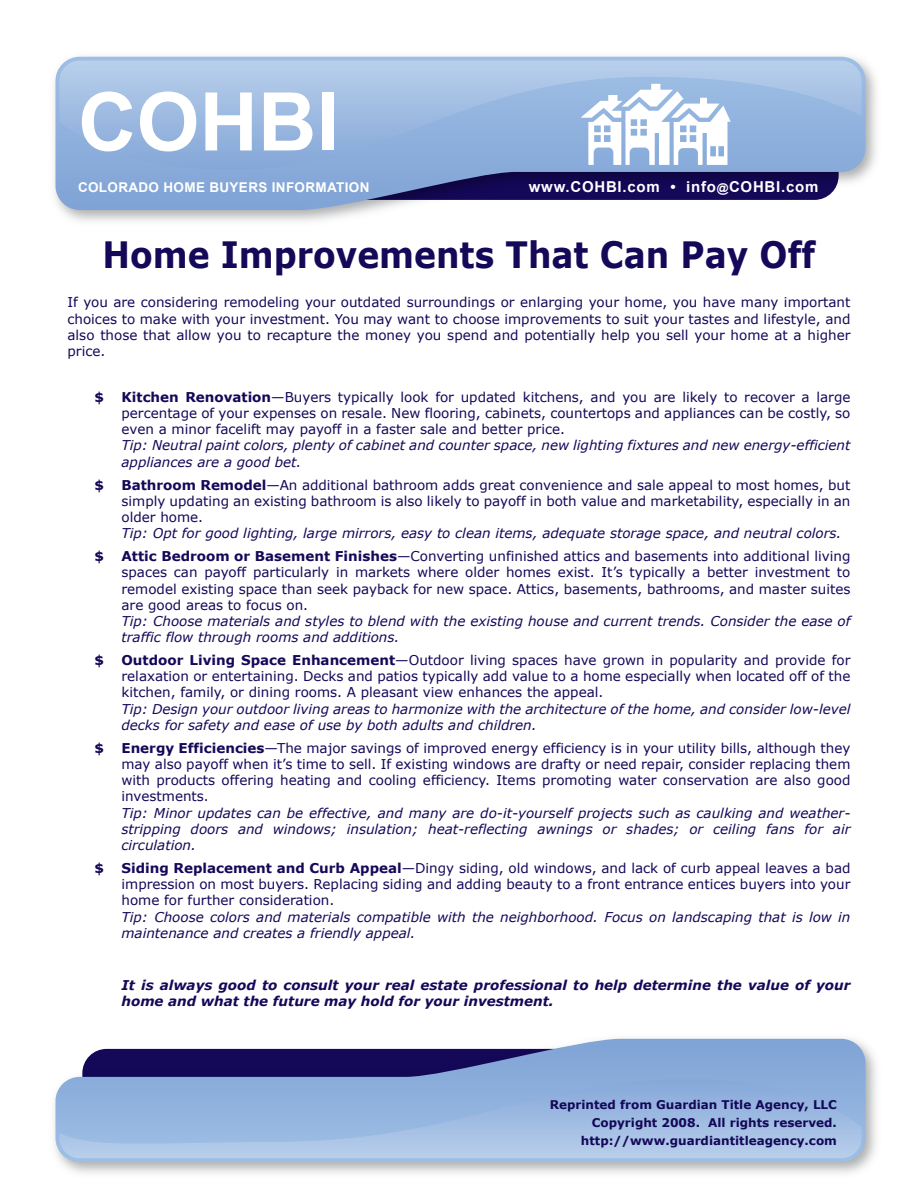
<style>
.page{position:relative;width:918px;height:1188px;background:#fff}
.page>*{position:absolute;margin:0;border:0;box-sizing:border-box;transform-origin:0 0}
.t1{font:700 81px "Arial";color:#fff}
.t2{font:700 36.3px "Verdana";color:#140858;scale:.91 1}
.t3{font:700 15px "Arial";letter-spacing:.05em;color:#fff}
.t4{font:13.5px/16.2px "Verdana";color:#140858;text-align:justify}
.t5{font:italic 13.5px/16.2px "Verdana";color:#140858}
.t6{font:italic 700 13.5px/16.2px "Verdana";color:#140858}
.t7{font:700 13.5px "Arial";letter-spacing:.025em;color:#fff}
.t8{font:700 13.5px "Verdana";color:#140858}
.t9{font:700 12px/18px "Verdana";color:#140858;text-align:right}
.s1{font-size:12px}
.s2{font-weight:700}
</style>
<div class="page">
<svg style="left:56px;top:1039px;width:810px;height:123px"></svg>
<svg style="left:59px;top:1043px;width:803px;height:36px"></svg>
<svg style="left:59px;top:1079px;width:803px;height:79px"></svg>
<img style="left:54px;top:56px;width:822px;height:166px">
<svg style="left:56px;top:57px;width:810px;height:153px"></svg>
<svg style="left:59px;top:170px;width:803px;height:36px"></svg>
<svg style="left:59px;top:61px;width:803px;height:109px"></svg>
<svg style="left:581px;top:84px;width:150px;height:81px"></svg>
<h1 class="t1" style="left:78px;top:69px;width:262px">COHBI</h1>
<p class="t7" style="left:78px;top:179px;width:276px">COLORADO HOME BUYERS INFORMATION</p>
<p class="t3" style="left:529px;top:177px;width:291px">WWW.COHBI.COM • INFO<span class="s1">@</span>COHBI.COM</p>
<h2 class="t2" style="left:102px;top:232px;width:785px">Home Improvements That Can Pay Off</h2>
<p class="t4" style="left:68px;top:294px;width:785px">If you are considering remodeling your outdated surroundings or enlarging your home, you have many important choices to make with your investment. You may want to choose improvements to suit your tastes and lifestyle, and also those that allow you to recapture the money you spend and potentially help you sell your home at a higher price.</p>
<p class="t8" style="left:94px;top:388px;width:11px">$</p>
<p class="t4" style="left:122px;top:388px;width:731px"><span class="s2">Kitchen Renovation</span>—Buyers typically look for updated kitchens, and you are likely to recover a large percentage of your expenses on resale. New flooring, cabinets, countertops and appliances can be costly, so even a minor facelift may payoff in a faster sale and better price.</p>
<p class="t5" style="left:122px;top:437px;width:731px">Tip: Neutral paint colors, plenty of cabinet and counter space, new lighting fixtures and new energy-efficient appliances are a good bet.</p>
<p class="t8" style="left:94px;top:476px;width:11px">$</p>
<p class="t4" style="left:122px;top:476px;width:730px"><span class="s2">Bathroom Remodel</span>—An additional bathroom adds great convenience and sale appeal to most homes, but simply updating an existing bathroom is also likely to payoff in both value and marketability, especially in an older home.</p>
<p class="t5" style="left:122px;top:525px;width:721px">Tip: Opt for good lighting, large mirrors, easy to clean items, adequate storage space, and neutral colors.</p>
<p class="t8" style="left:94px;top:548px;width:11px">$</p>
<p class="t4" style="left:122px;top:548px;width:731px"><span class="s2">Attic Bedroom or Basement Finishes</span>—Converting unfinished attics and basements into additional living spaces can payoff particularly in markets where older homes exist. It’s typically a better investment to remodel existing space than seek payback for new space. Attics, basements, bathrooms, and master suites are good areas to focus on.</p>
<p class="t5" style="left:122px;top:612px;width:731px">Tip: Choose materials and styles to blend with the existing house and current trends. Consider the ease of traffic flow through rooms and additions.</p>
<p class="t8" style="left:94px;top:652px;width:11px">$</p>
<p class="t4" style="left:122px;top:652px;width:731px"><span class="s2">Outdoor Living Space Enhancement</span>—Outdoor living spaces have grown in popularity and provide for relaxation or entertaining. Decks and patios typically add value to a home especially when located off of the kitchen, family, or dining rooms. A pleasant view enhances the appeal.</p>
<p class="t5" style="left:122px;top:700px;width:730px">Tip: Design your outdoor living areas to harmonize with the architecture of the home, and consider low-level decks for safety and ease of use by both adults and children.</p>
<p class="t8" style="left:94px;top:739px;width:11px">$</p>
<p class="t4" style="left:122px;top:739px;width:730px"><span class="s2">Energy Efficiencies</span>—The major savings of improved energy efficiency is in your utility bills, although they may also payoff when it’s time to sell. If existing windows are drafty or need repair, consider replacing them with products offering heating and cooling efficiency. Items promoting water conservation are also good investments.</p>
<p class="t5" style="left:122px;top:804px;width:730px;text-align:justify">Tip: Minor updates can be effective, and many are do-it-yourself projects such as caulking and weather&shy;stripping doors and windows; insulation; heat-reflecting awnings or shades; or ceiling fans for air circulation.</p>
<p class="t8" style="left:94px;top:859px;width:11px">$</p>
<p class="t4" style="left:122px;top:860px;width:731px"><span class="s2">Siding Replacement and Curb Appeal</span>—Dingy siding, old windows, and lack of curb appeal leaves a bad impression on most buyers. Replacing siding and adding beauty to a front entrance entices buyers into your home for further consideration.</p>
<p class="t5" style="left:122px;top:908px;width:730px">Tip: Choose colors and materials compatible with the neighborhood. Focus on landscaping that is low in maintenance and creates a friendly appeal.</p>
<p class="t6" style="left:122px;top:977px;width:730px">It is always good to consult your real estate professional to help determine the value of your home and what the future may hold for your investment.</p>
<p class="t9" style="left:550px;top:1095px;width:289px">Reprinted from Guardian Title Agency, LLC<br>Copyright 2008. All rights reserved. http://www.guardiantitleagency.com</p>
</div>
